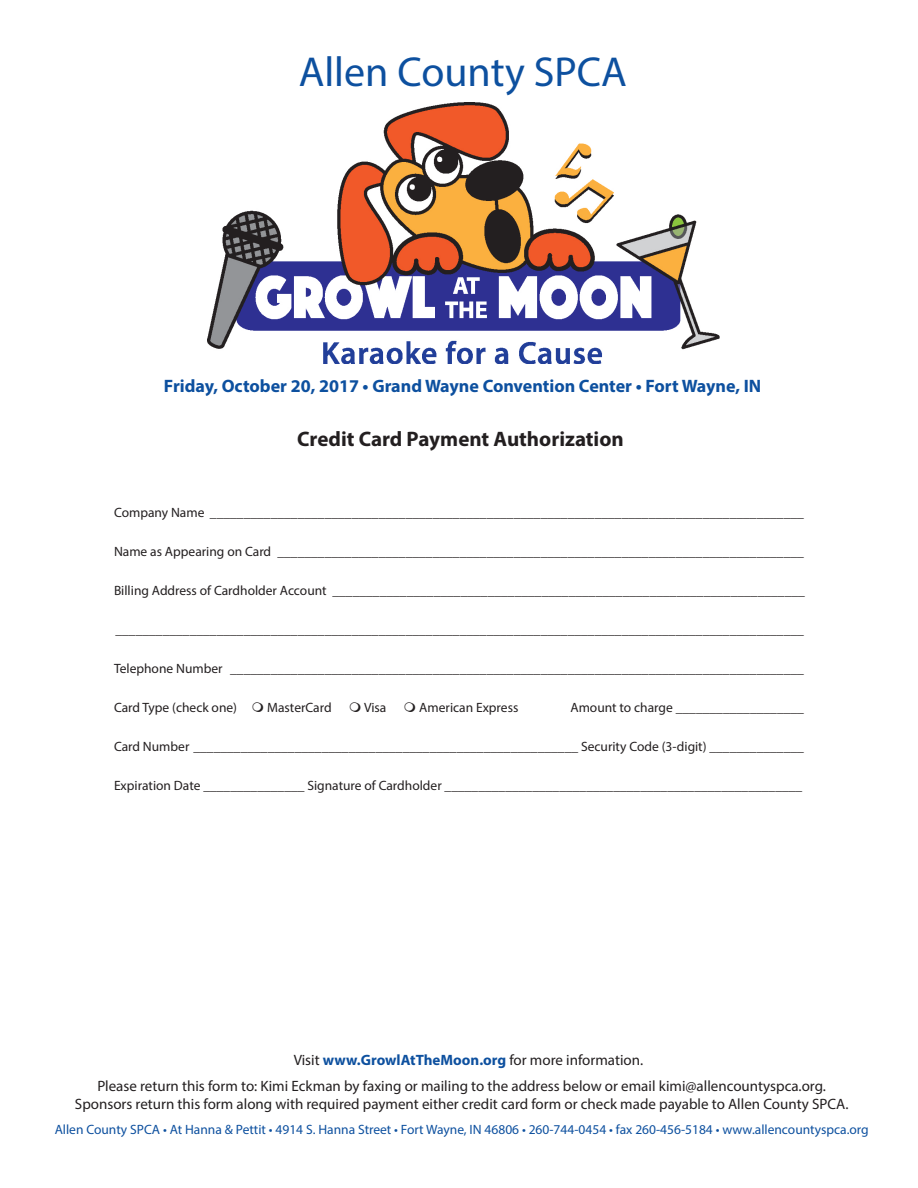
<style>
.page{position:relative;width:918px;height:1188px;background:#fff}
.page>*{position:absolute;margin:0;border:0;box-sizing:border-box;transform-origin:0 0}
.t1{font:42px "Myriad Pro";color:#0d509f}
.t2{font:700 21px "Myriad Pro";color:#231f20}
.t3{font:700 18px "Myriad Pro";color:#0d509f}
.t4{font:15px "Myriad Pro";color:#231f20}
.t5{font:13.5px "Myriad Pro";color:#231f20}
.t6{font:13.5px "Myriad Pro";color:#0d509f}
.s1{font-weight:700;color:#0d509f}
</style>
<div class="page">
<img style="left:208px;top:103px;width:512px;height:261px">
<p class="t1" style="left:299px;top:46px;width:330px">Allen County SPCA</p>
<p class="t3" style="left:164px;top:374px;width:599px">Friday, October 20, 2017 • Grand Wayne Convention Center • Fort Wayne, IN</p>
<p class="t2" style="left:297px;top:426px;width:328px">Credit Card Payment Authorization</p>
<p class="t5" style="left:114px;top:504px;width:691px">Company Name ________________________________________________________________________________________</p>
<p class="t5" style="left:114px;top:543px;width:691px">Name as Appearing on Card ______________________________________________________________________________</p>
<p class="t5" style="left:114px;top:582px;width:692px">Billing Address of Cardholder Account ______________________________________________________________________</p>
<p class="t5" style="left:115px;top:621px;width:690px">______________________________________________________________________________________________________</p>
<p class="t5" style="left:114px;top:660px;width:691px">Telephone Number _____________________________________________________________________________________</p>
<p class="t5" style="left:114px;top:699px;width:125px">Card Type (check one)</p>
<p class="t5" style="left:267px;top:699px;width:66px">MasterCard</p>
<p class="t5" style="left:364px;top:699px;width:24px">Visa</p>
<p class="t5" style="left:419px;top:699px;width:101px">American Express</p>
<p class="t5" style="left:570px;top:699px;width:235px">Amount to charge ___________________</p>
<p class="t5" style="left:114px;top:738px;width:691px">Card Number _________________________________________________________ Security Code (3-digit) ______________</p>
<p class="t5" style="left:114px;top:777px;width:690px">Expiration Date _______________ Signature of Cardholder _____________________________________________________</p>
<p class="t4" style="left:294px;top:1051px;width:351px">Visit <span class="s1">www.GrowlAtTheMoon.org</span> for more information.</p>
<p class="t4" style="left:97px;top:1077px;width:730px">Please return this form to: Kimi Eckman by faxing or mailing to the address below or email kimi@allencountyspca.org.</p>
<p class="t4" style="left:75px;top:1095px;width:775px">Sponsors return this form along with required payment either credit card form or check made payable to Allen County SPCA.</p>
<p class="t6" style="left:55px;top:1122px;width:816px">Allen County SPCA • At Hanna &amp; Pettit • 4914 S. Hanna Street • Fort Wayne, IN 46806 • 260-744-0454 • fax 260-456-5184 • www.allencountyspca.org</p>
</div>
